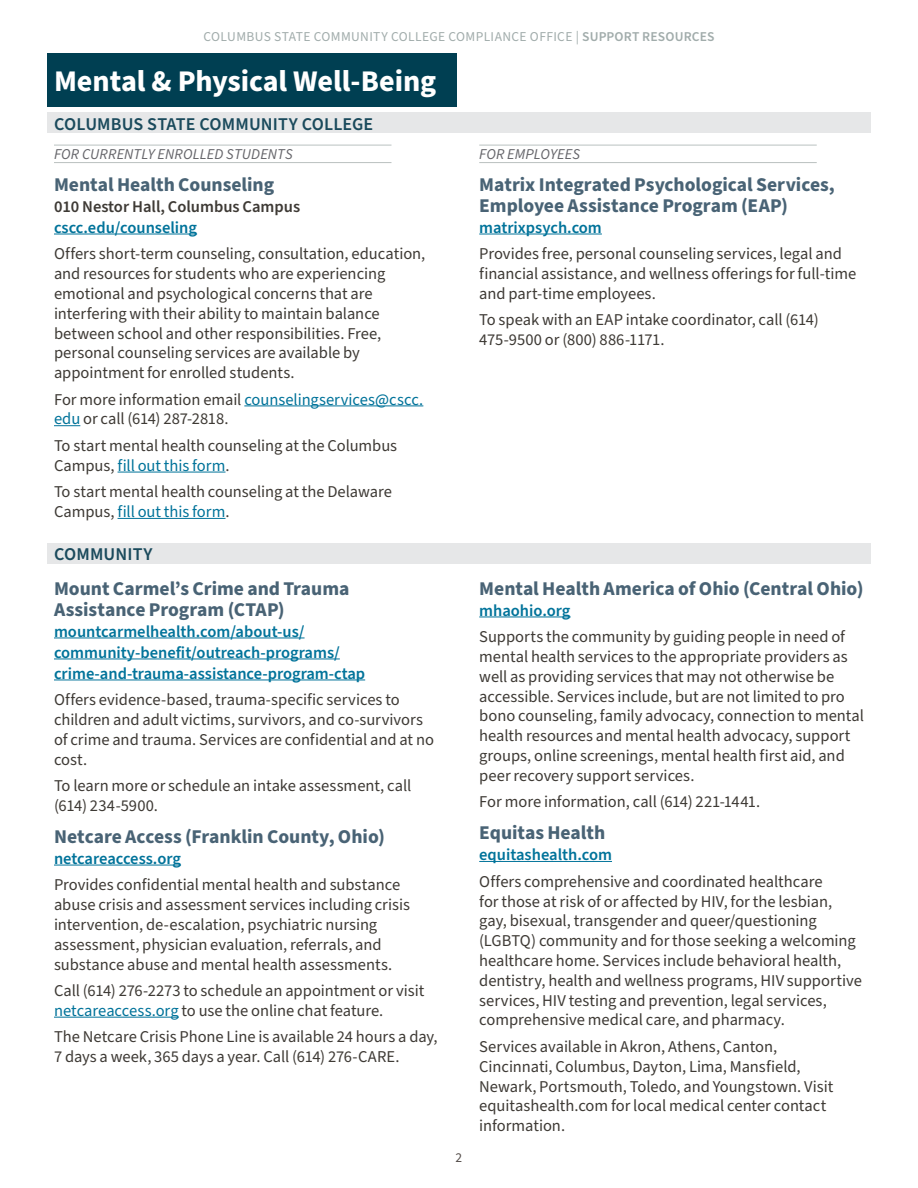
<style>
.page{position:relative;width:918px;height:1188px;background:#fff}
.page>*{position:absolute;margin:0;border:0;box-sizing:border-box;transform-origin:0 0}
.t1{font:700 30px "Source Sans Pro";letter-spacing:-.005em;color:#fff}
.t2{font:700 19.5px/21px "Source Sans Pro";color:#496375}
.t3{font:600 18px "Source Sans Pro";letter-spacing:.005em;color:#1a4a5c}
.t4{font:16.5px/19.8px "Source Sans Pro";color:#3e3a35}
.t5{font:600 16.5px/21px "Source Sans Pro";color:#00739a}
.t6{font:600 16.5px "Source Sans Pro";color:#3e3a35}
.t7{font:italic 15px "Source Sans Pro";letter-spacing:.01em;color:#65656a}
.t8{font:13.5px "Source Sans Pro";letter-spacing:.025em;color:#a1acab}
.t9{font:13.5px "Source Sans Pro";color:#524b48}
.s1{font-weight:600}
.s2{color:#00739a}
</style>
<div class="page">
<div style="left:47px;top:53px;width:410px;height:54px;background:#003f52"></div>
<div style="left:47px;top:112px;width:824px;height:21px;background:#e6e7e8"></div>
<hr style="left:54px;top:145px;width:338px;height:1px;background:#bac1c0">
<hr style="left:54px;top:162px;width:338px;height:1px;background:#bac1c0">
<hr style="left:54px;top:234px;width:143px;height:1px;background:#00739a">
<hr style="left:244px;top:405px;width:179px;height:1px;background:#00739a">
<svg style="left:54px;top:425px;width:26px;height:1px"></svg>
<hr style="left:118px;top:472px;width:108px;height:1px;background:#00739a">
<hr style="left:118px;top:518px;width:108px;height:1px;background:#00739a">
<hr style="left:479px;top:145px;width:338px;height:1px;background:#bac1c0">
<hr style="left:479px;top:162px;width:338px;height:1px;background:#bac1c0">
<hr style="left:479px;top:234px;width:123px;height:1px;background:#00739a">
<div style="left:47px;top:543px;width:824px;height:20px;background:#e6e7e8"></div>
<hr style="left:54px;top:638px;width:251px;height:1px;background:#00739a">
<hr style="left:54px;top:659px;width:286px;height:1px;background:#00739a">
<hr style="left:54px;top:680px;width:311px;height:1px;background:#00739a">
<hr style="left:54px;top:865px;width:127px;height:1px;background:#00739a">
<hr style="left:54px;top:1017px;width:125px;height:1px;background:#00739a">
<hr style="left:479px;top:617px;width:92px;height:1px;background:#00739a">
<hr style="left:479px;top:861px;width:133px;height:1px;background:#00739a">
<p class="t8" style="left:203px;top:27px;width:513px">COLUMBUS STATE COMMUNITY COLLEGE COMPLIANCE OFFICE | <span class="s1">SUPPORT RESOURCES</span></p>
<h1 class="t1" style="left:54px;top:60px;width:384px">Mental &amp; Physical Well-Being</h1>
<p class="t3" style="left:54px;top:112px;width:321px">COLUMBUS STATE COMMUNITY COLLEGE</p>
<p class="t7" style="left:54px;top:144px;width:240px">FOR CURRENTLY ENROLLED STUDENTS</p>
<p class="t2" style="left:54px;top:174px;width:222px">Mental Health Counseling</p>
<p class="t6" style="left:54px;top:195px;width:248px">010 Nestor Hall, Columbus Campus</p>
<p class="t5" style="left:54px;top:217px;width:145px">cscc.edu/counseling</p>
<p class="t4" style="left:54px;top:244px;width:373px">Offers short-term counseling, consultation, education, and resources for students who are experiencing emotional and psychological concerns that are interfering with their ability to maintain balance between school and other responsibilities. Free, personal counseling services are available by appointment for enrolled students.</p>
<p class="t4" style="left:54px;top:390px;width:371px">For more information email <span class="s2">counselingservices@cscc. edu</span> or call (614) 287-2818.</p>
<p class="t4" style="left:54px;top:436px;width:345px">To start mental health counseling at the Columbus<br>Campus, <span class="s2">fill out this form</span>.</p>
<p class="t4" style="left:54px;top:483px;width:340px">To start mental health counseling at the Delaware<br>Campus, <span class="s2">fill out this form</span>.</p>
<p class="t7" style="left:479px;top:144px;width:102px">FOR EMPLOYEES</p>
<p class="t2" style="left:479px;top:174px;width:357px">Matrix Integrated Psychological Services,<br>Employee Assistance Program (EAP)</p>
<p class="t5" style="left:479px;top:217px;width:124px">matrixpsych.com</p>
<p class="t4" style="left:479px;top:244px;width:379px">Provides free, personal counseling services, legal and financial assistance, and wellness offerings for full-time and part-time employees.</p>
<p class="t4" style="left:479px;top:311px;width:341px">To speak with an EAP intake coordinator, call (614)<br>475-9500 or (800) 886-1171.</p>
<p class="t3" style="left:54px;top:542px;width:100px">COMMUNITY</p>
<p class="t2" style="left:54px;top:578px;width:297px">Mount Carmel’s Crime and Trauma<br>Assistance Program (CTAP)</p>
<p class="t5" style="left:54px;top:621px;width:313px">mountcarmelhealth.com/about-us/ community-benefit/outreach-programs/ crime-and-trauma-assistance-program-ctap</p>
<p class="t4" style="left:54px;top:690px;width:381px">Offers evidence-based, trauma-specific services to children and adult victims, survivors, and co-survivors of crime and trauma. Services are confidential and at no cost.</p>
<p class="t4" style="left:54px;top:776px;width:359px">To learn more or schedule an intake assessment, call (614) 234-5900.</p>
<p class="t2" style="left:54px;top:826px;width:332px">Netcare Access (Franklin County, Ohio)</p>
<p class="t5" style="left:54px;top:848px;width:129px">netcareaccess.org</p>
<p class="t4" style="left:54px;top:876px;width:357px">Provides confidential mental health and substance abuse crisis and assessment services including crisis intervention, de-escalation, psychiatric nursing assessment, physician evaluation, referrals, and substance abuse and mental health assessments.</p>
<p class="t4" style="left:54px;top:981px;width:372px">Call (614) 276-2273 to schedule an appointment or visit <span class="s2">netcareaccess.org</span> to use the online chat feature.</p>
<p class="t4" style="left:54px;top:1028px;width:385px">The Netcare Crisis Phone Line is available 24 hours a day,<br>7 days a week, 365 days a year. Call (614) 276-CARE.</p>
<p class="t9" style="left:456px;top:1149px;width:8px">2</p>
<p class="t2" style="left:479px;top:578px;width:386px">Mental Health America of Ohio (Central Ohio)</p>
<p class="t5" style="left:479px;top:600px;width:93px">mhaohio.org</p>
<p class="t4" style="left:479px;top:627px;width:386px">Supports the community by guiding people in need of mental health services to the appropriate providers as well as providing services that may not otherwise be accessible. Services include, but are not limited to pro bono counseling, family advocacy, connection to mental health resources and mental health advocacy, support groups, online screenings, mental health first aid, and peer recovery support services.</p>
<p class="t4" style="left:479px;top:793px;width:282px">For more information, call (614) 221-1441.</p>
<p class="t2" style="left:479px;top:823px;width:128px">Equitas Health</p>
<p class="t5" style="left:479px;top:845px;width:134px">equitashealth.com</p>
<p class="t4" style="left:479px;top:872px;width:384px">Offers comprehensive and coordinated healthcare<br>for those at risk of or affected by HIV, for the lesbian, gay, bisexual, transgender and queer/questioning (LGBTQ) community and for those seeking a welcoming healthcare home. Services include behavioral health, dentistry, health and wellness programs, HIV supportive services, HIV testing and prevention, legal services, comprehensive medical care, and pharmacy.</p>
<p class="t4" style="left:479px;top:1037px;width:356px">Services available in Akron, Athens, Canton, Cincinnati, Columbus, Dayton, Lima, Mansfield, Newark, Portsmouth, Toledo, and Youngstown. Visit equitashealth.com for local medical center contact information.</p>
</div>
